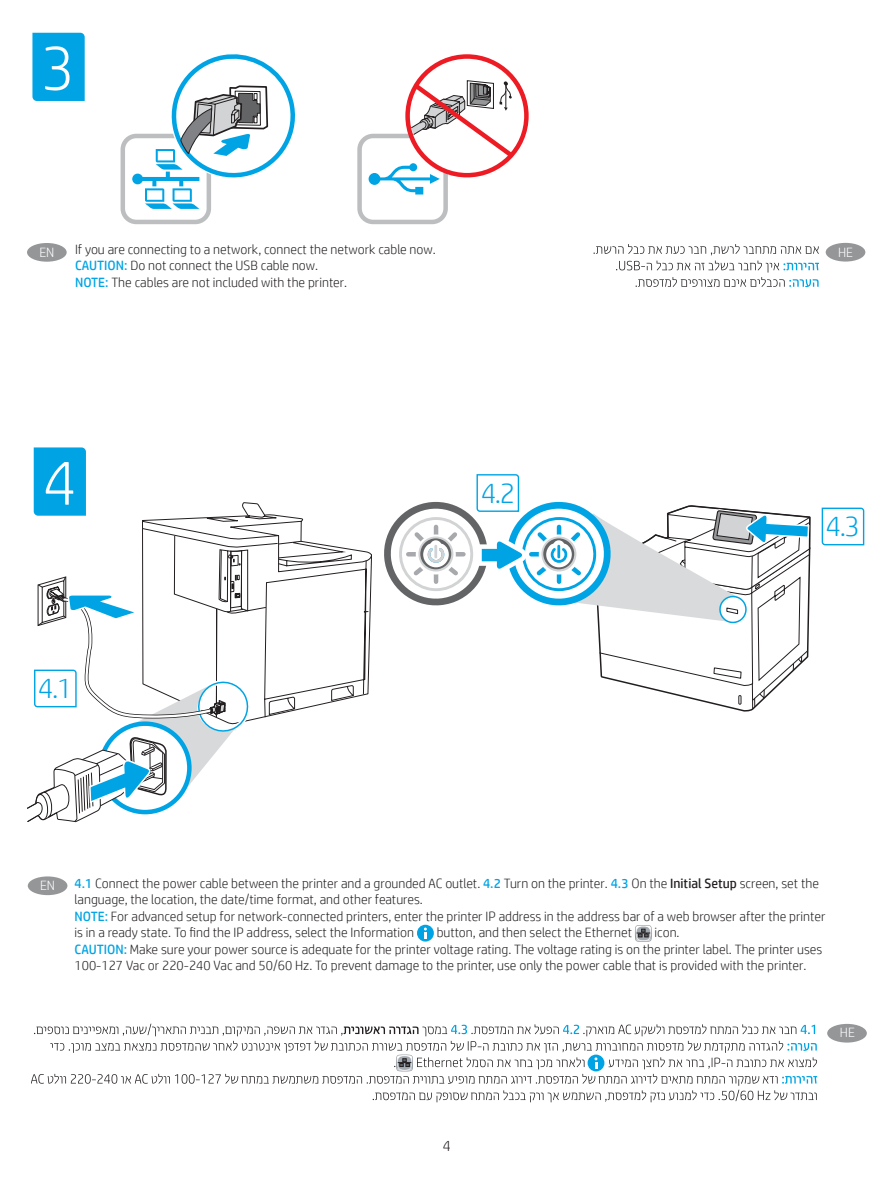
<style>
.page{position:relative;width:893px;height:1188px;background:#fff}
.page>*{position:absolute;margin:0;border:0;box-sizing:border-box;transform-origin:0 0}
.t1{font:300 63px "HP Simplified";color:#fff}
.t2{font:300 28.5px "HP Simplified";color:#00a4e4}
.t3{font:300 15px "HP Simplified";color:#231f20}
.t4{font:300 13.5px/16.5px "HP Simplified";color:#231f20}
.t5{font:300 13.5px "HP Simplified";color:#fff}
.s1{font-weight:400;color:#00a4e4}
.s2{font-weight:400}
</style>
<div class="page">
<svg style="left:821px;top:507px;width:43px;height:39px"></svg>
<svg style="left:384px;top:474px;width:426px;height:237px"></svg>
<svg style="left:27px;top:447px;width:345px;height:375px"></svg>
<div style="left:32px;top:33px;width:53px;height:68px;background:#00a4e4"></div>
<div style="left:357px;top:134px;width:90px;height:90px;border:4px solid #bcbec0;border-radius:14px"></div>
<div style="left:120px;top:134px;width:91px;height:90px;border:4px solid #bcbec0;border-radius:14px"></div>
<svg style="left:407px;top:57px;width:119px;height:118px"></svg>
<div style="left:405px;top:54px;width:123px;height:123px;border:4px solid #ed1c24;border-radius:50%"></div>
<svg style="left:368px;top:80px;width:149px;height:115px"></svg>
<svg style="left:132px;top:54px;width:163px;height:155px"></svg>
<svg style="left:417px;top:925px;width:16px;height:17px"></svg>
<svg style="left:423px;top:928px;width:3px;height:11px"></svg>
<svg style="left:635px;top:926px;width:16px;height:15px"></svg>
<div style="left:28px;top:876px;width:39px;height:19px;background:#949698;border-radius:50%"></div>
<div style="left:27px;top:243px;width:40px;height:19px;background:#949698;border-radius:50%"></div>
<div style="left:825px;top:243px;width:39px;height:19px;background:#949698;border-radius:50%"></div>
<div style="left:826px;top:1024px;width:40px;height:19px;background:#949698;border-radius:50%"></div>
<svg style="left:616px;top:261px;width:202px;height:26px"></svg>
<svg style="left:593px;top:244px;width:225px;height:11px"></svg>
<svg style="left:31px;top:1024px;width:785px;height:78px"></svg>
<h1 class="t1" style="left:42px;top:27px;width:35px">3</h1>
<p class="t5" style="left:39px;top:243px;width:17px">EN</p>
<p class="t4" style="left:75px;top:241px;width:362px">If you are connecting to a network, connect the network cable now.<br><span class="s1">CAUTION:</span> Do not connect the USB cable now.<br><span class="s1">NOTE:</span> The cables are not included with the printer.</p>
<p class="t5" style="left:837px;top:243px;width:16px">HE</p>
<h1 class="t1" style="left:43px;top:442px;width:35px">4</h1>
<h2 class="t2" style="left:38px;top:670px;width:36px">4.1</h2>
<h2 class="t2" style="left:481px;top:475px;width:36px">4.2</h2>
<h2 class="t2" style="left:825px;top:508px;width:36px">4.3</h2>
<p class="t5" style="left:40px;top:877px;width:17px">EN</p>
<p class="t4" style="left:75px;top:874px;width:752px"><span class="s1">4.1</span> Connect the power cable between the printer and a grounded AC outlet. <span class="s1">4.2</span> Turn on the printer. <span class="s1">4.3</span> On the <span class="s2">Initial Setup</span> screen, set the language, the location, the date/time format, and other features.<br><span class="s1">NOTE:</span> For advanced setup for network-connected printers, enter the printer IP address in the address bar of a web browser after the printer is in a ready state. To find the IP address, select the Information</p>
<p class="t4" style="left:436px;top:924px;width:197px">button, and then select the Ethernet</p>
<p class="t4" style="left:75px;top:924px;width:748px;text-indent:579px">icon.<br><span class="s1">CAUTION:</span> Make sure your power source is adequate for the printer voltage rating. The voltage rating is on the printer label. The printer uses<br>100-127 Vac or 220-240 Vac and 50/60 Hz. To prevent damage to the printer, use only the power cable that is provided with the printer.</p>
<p class="t5" style="left:839px;top:1024px;width:16px">HE</p>
<p class="t3" style="left:442px;top:1136px;width:10px">4</p>
</div>
